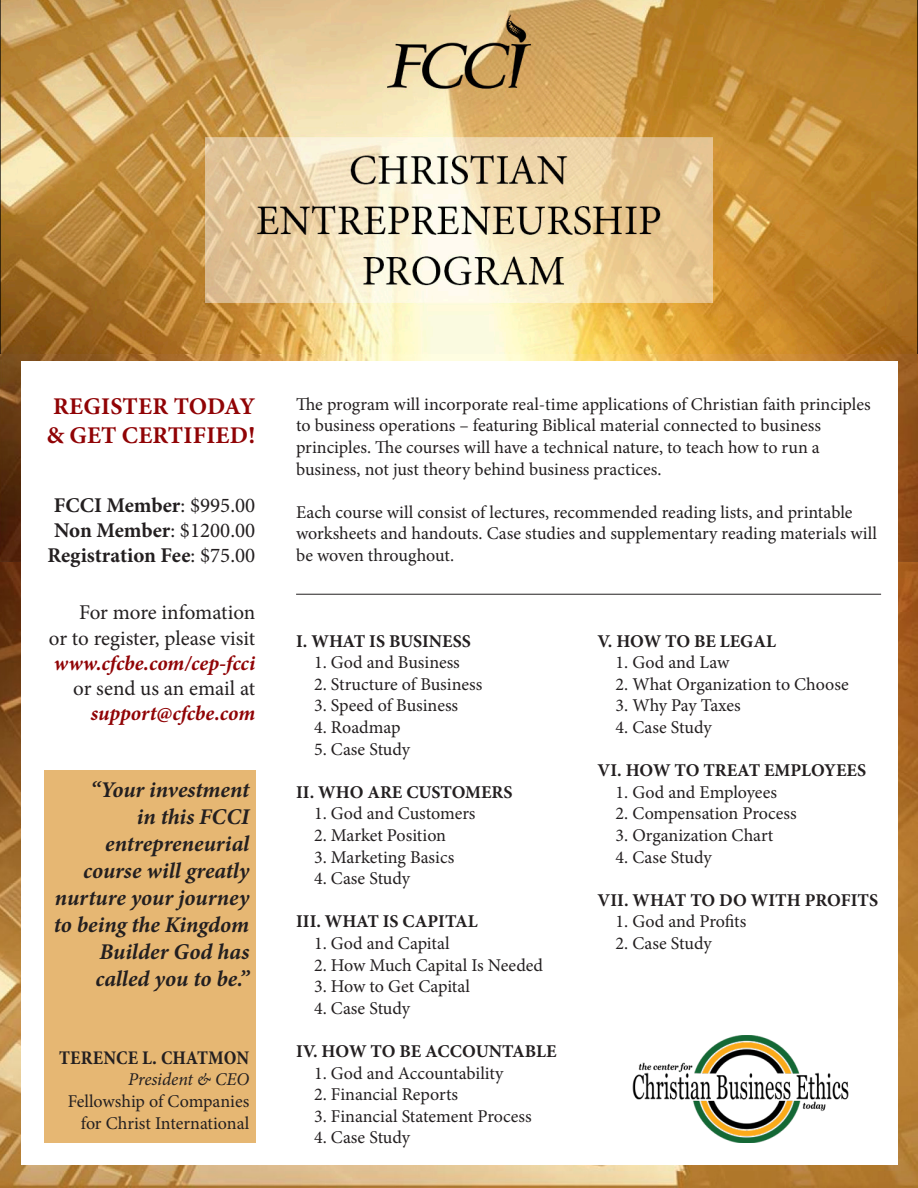
<style>
.page{position:relative;width:918px;height:1188px;background:#fff}
.page>*{position:absolute;margin:0;border:0;box-sizing:border-box;transform-origin:0 0}
.t1{font:700 24px "Minion Pro";letter-spacing:.01em;color:#900305}
.t2{font:italic 700 22.5px/27px "Minion Pro";letter-spacing:-.005em;color:#231f20;text-align:right}
.t3{font:21px/25.2px "Minion Pro";letter-spacing:-.005em;color:#231f20}
.t4{font:700 21px "Minion Pro";letter-spacing:-.005em;color:#231f20}
.t5{font:700 condensed 19.5px "Minion Pro";letter-spacing:.005em;color:#231f20}
.t6{font:18px/21.6px "Minion Pro";color:#231f20}
.t7{font:700 18px "Minion Pro";color:#231f20}
.t8{font:italic 18px "Minion Pro";letter-spacing:-.005em;color:#231f20}
.s1{font-weight:400}
.s2{font-weight:700;font-style:italic;color:#900305}
</style>
<div class="page">
<img style="left:0;top:562px;width:918px;height:626px">
<img style="left:0;top:353px;width:918px;height:209px">
<div style="left:21px;top:362px;width:876px;height:803px;background:#fff"></div>
<img style="left:0;top:0;width:918px;height:353px">
<hr style="left:296px;top:594px;width:585px;height:1px;background:#231f20">
<div style="left:44px;top:770px;width:211px;height:373px;background:#e6b773"></div>
<img style="left:633px;top:1035px;width:216px;height:108px">
<p class="t1" style="left:53px;top:390px;width:203px">REGISTER TODAY</p>
<p class="t1" style="left:47px;top:418px;width:210px">&amp; GET CERTIFIED!</p>
<p class="t4" style="left:54px;top:490px;width:203px">FCCI Member<span class="s1">: $995.00</span></p>
<p class="t4" style="left:54px;top:515px;width:203px">Non Member<span class="s1">: $1200.00</span></p>
<p class="t4" style="left:47px;top:541px;width:209px">Registration Fee<span class="s1">: $75.00</span></p>
<p class="t3" style="left:79px;top:600px;width:178px">For more infomation</p>
<p class="t3" style="left:49px;top:625px;width:208px">or to register, please visit <span class="s2">www.cfcbe.com/cep-fcci</span></p>
<p class="t3" style="left:73px;top:676px;width:184px;text-align:right">or send us an email at <span class="s2">support@cfcbe.com</span></p>
<p class="t2" style="left:54px;top:776px;width:197px">“Your investment<br>in this FCCI entrepreneurial course will greatly nurture your journey to being the Kingdom<br>Builder God has called you to be.”</p>
<p class="t5" style="left:59px;top:1044px;width:192px">TERENCE L. CHATMON</p>
<p class="t8" style="left:128px;top:1067px;width:123px">President &amp; CEO</p>
<p class="t6" style="left:68px;top:1090px;width:183px;text-align:right">Fellowship of Companies for Christ International</p>
<p class="t6" style="left:296px;top:393px;width:576px">The program will incorporate real-time applications of Christian faith principles to business operations – featuring Biblical material connected to business principles. The courses will have a technical nature, to teach how to run a business, not just theory behind business practices.</p>
<p class="t6" style="left:296px;top:501px;width:582px">Each course will consist of lectures, recommended reading lists, and printable worksheets and handouts. Case studies and supplementary reading materials will be woven throughout.</p>
<p class="t7" style="left:296px;top:628px;width:176px">I. WHAT IS BUSINESS</p>
<p class="t6" style="left:314px;top:652px;width:147px">1. God and Business</p>
<p class="t6" style="left:314px;top:673px;width:170px">2. Structure of Business</p>
<p class="t6" style="left:314px;top:695px;width:146px">3. Speed of Business</p>
<p class="t6" style="left:314px;top:716px;width:88px">4. Roadmap</p>
<p class="t6" style="left:314px;top:738px;width:98px">5. Case Study</p>
<p class="t7" style="left:296px;top:779px;width:218px">II. WHO ARE CUSTOMERS</p>
<p class="t6" style="left:314px;top:803px;width:163px">1. God and Customers</p>
<p class="t6" style="left:314px;top:824px;width:134px">2. Market Position</p>
<p class="t6" style="left:314px;top:846px;width:142px">3. Marketing Basics</p>
<p class="t6" style="left:314px;top:868px;width:98px">4. Case Study</p>
<p class="t7" style="left:296px;top:909px;width:183px">III. WHAT IS CAPITAL</p>
<p class="t6" style="left:314px;top:932px;width:137px">1. God and Capital</p>
<p class="t6" style="left:314px;top:954px;width:231px">2. How Much Capital Is Needed</p>
<p class="t6" style="left:314px;top:976px;width:158px">3. How to Get Capital</p>
<p class="t6" style="left:314px;top:997px;width:98px">4. Case Study</p>
<p class="t7" style="left:296px;top:1039px;width:262px">IV. HOW TO BE ACCOUNTABLE</p>
<p class="t6" style="left:314px;top:1062px;width:191px">1. God and Accountability</p>
<p class="t6" style="left:314px;top:1084px;width:145px">2. Financial Reports</p>
<p class="t6" style="left:314px;top:1105px;width:219px">3. Financial Statement Process</p>
<p class="t6" style="left:314px;top:1127px;width:98px">4. Case Study</p>
<p class="t7" style="left:598px;top:628px;width:180px">V. HOW TO BE LEGAL</p>
<p class="t6" style="left:616px;top:652px;width:115px">1. God and Law</p>
<p class="t6" style="left:616px;top:673px;width:235px">2. What Organization to Choose</p>
<p class="t6" style="left:616px;top:695px;width:127px">3. Why Pay Taxes</p>
<p class="t6" style="left:616px;top:716px;width:98px">4. Case Study</p>
<p class="t7" style="left:598px;top:758px;width:270px">VI. HOW TO TREAT EMPLOYEES</p>
<p class="t6" style="left:616px;top:781px;width:163px">1. God and Employees</p>
<p class="t6" style="left:616px;top:803px;width:183px">2. Compensation Process</p>
<p class="t6" style="left:616px;top:824px;width:159px">3. Organization Chart</p>
<p class="t6" style="left:616px;top:846px;width:98px">4. Case Study</p>
<p class="t7" style="left:598px;top:887px;width:282px">VII. WHAT TO DO WITH PROFITS</p>
<p class="t6" style="left:616px;top:911px;width:132px">1. God and Profits</p>
<p class="t6" style="left:616px;top:932px;width:98px">2. Case Study</p>
</div>
